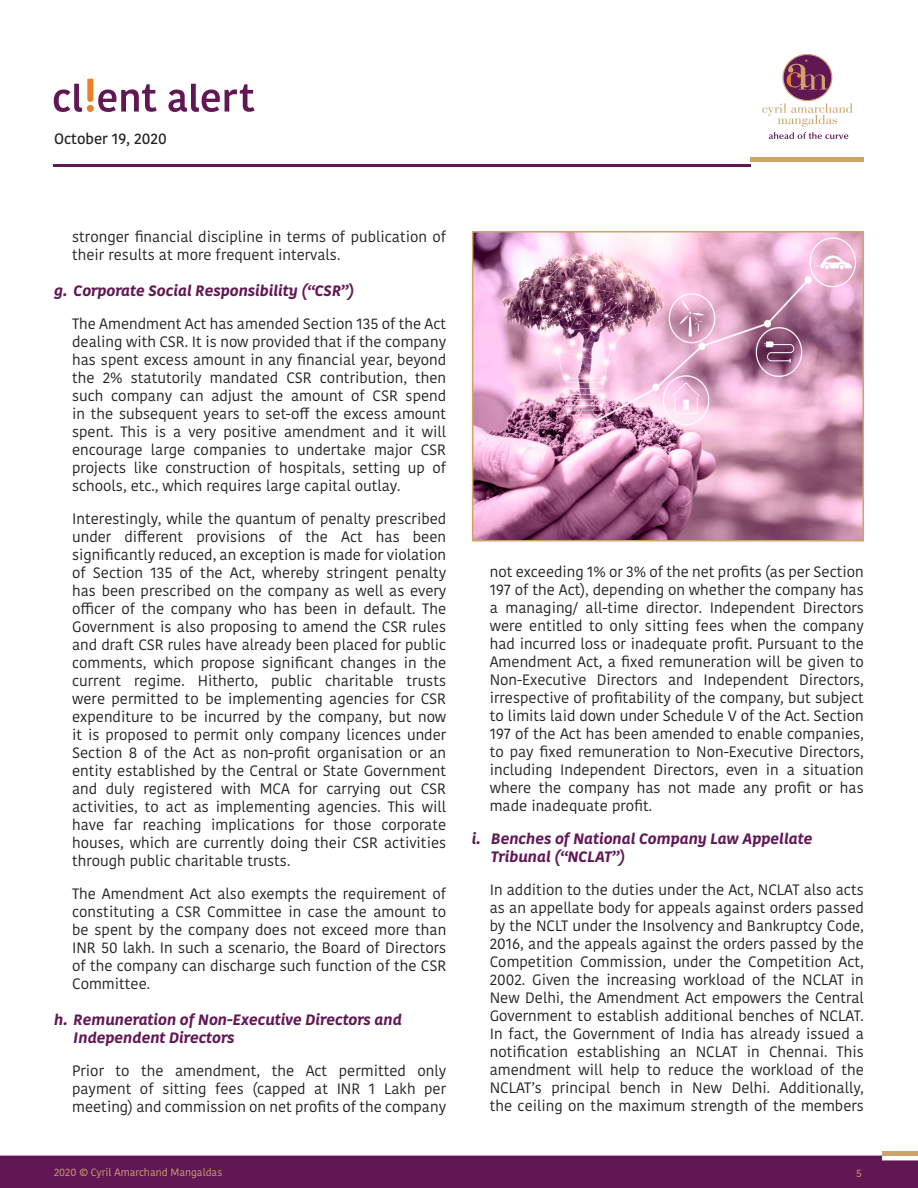
<style>
.page{position:relative;width:918px;height:1188px;background:#fff}
.page>*{position:absolute;margin:0;border:0;box-sizing:border-box;transform-origin:0 0}
.Paragraph_Style_1{font:15px/18px "Kohinoor";color:#231f20;text-align:justify}
.t1{font:italic 700 15px/18px "Kohinoor";color:#621755}
.t2{font:500 15px "Kohinoor";color:#231f20}
.t3{font:10.5px "Kohinoor";color:#cea46c}
.t4{font:10.5px "Kohinoor";color:#d1a66e}
.s1{font-weight:500}
</style>
<div class="page">
<div style="left:0;top:1156px;width:918px;height:32px;background:#621755"></div>
<div style="left:882px;top:1151px;width:36px;height:5px;background:#cea46c"></div>
<svg style="left:168px;top:84px;width:86px;height:28px"></svg>
<svg style="left:54px;top:79px;width:103px;height:33px"></svg>
<hr style="left:54px;top:164px;width:697px;height:3px;background:#621755">
<hr style="left:751px;top:158px;width:113px;height:4px;background:#cea46c">
<svg style="left:762px;top:54px;width:91px;height:85px"></svg>
<img style="left:475px;top:234px;width:386px;height:305px">
<div style="left:472px;top:231px;width:392px;height:311px;border:2px solid #cea46c"></div>
<p class="t2" style="left:54px;top:129px;width:114px">October 19, 2020</p>
<p class="Paragraph_Style_1" style="left:72px;top:228px;width:376px">stronger financial discipline in terms of publication of their results at more frequent intervals.</p>
<p class="t1" style="left:54px;top:282px;width:302px">g. Corporate Social Responsibility (“CSR”)</p>
<p class="Paragraph_Style_1" style="left:72px;top:315px;width:376px">The Amendment Act has amended Section 135 of the Act dealing with CSR. It is now provided that if the company has spent excess amount in any financial year, beyond the 2% statutorily mandated CSR contribution, then such company can adjust the amount of CSR spend in the subsequent years to set-off the excess amount spent. This is a very positive amendment and it will encourage large companies to undertake major CSR projects like construction of hospitals, setting up of schools, etc., which requires large capital outlay.</p>
<p class="Paragraph_Style_1" style="left:72px;top:510px;width:376px">Interestingly, while the quantum of penalty prescribed under different provisions of the Act has been significantly reduced, an exception is made for violation of Section 135 of the Act, whereby stringent penalty has been prescribed on the company as well as every officer of the company who has been in default. The Government is also proposing to amend the CSR rules and draft CSR rules have already been placed for public comments, which propose significant changes in the current regime. Hitherto, public charitable trusts were permitted to be implementing agencies for CSR expenditure to be incurred by the company, but now it is proposed to permit only company licences under Section 8 of the Act as non-profit organisation or an entity established by the Central or State Government and duly registered with MCA for carrying out CSR activities, to act as implementing agencies. This will have far reaching implications for those corporate houses, which are currently doing their CSR activities through public charitable trusts.</p>
<p class="Paragraph_Style_1" style="left:72px;top:885px;width:376px">The Amendment Act also exempts the requirement of constituting a CSR Committee in case the amount to be spent by the company does not exceed more than INR 50 lakh. In such a scenario, the Board of Directors of the company can discharge such function of the CSR Committee.</p>
<p class="t1" style="left:74px;top:1011px;width:330px;text-indent:-20px">h. Remuneration of Non-Executive Directors and<br>Independent Directors</p>
<p class="Paragraph_Style_1" style="left:72px;top:1062px;width:376px">Prior to the amendment, the Act permitted only payment of sitting fees (capped at INR 1 Lakh per meeting) and commission on net profits of the company</p>
<p class="Paragraph_Style_1" style="left:490px;top:563px;width:376px">not exceeding 1% or 3% of the net profits (as per Section 197 of the Act), depending on whether the company has a managing/ all-time director. Independent Directors were entitled to only sitting fees when the company had incurred loss or inadequate profit. Pursuant to the Amendment Act, a fixed remuneration will be given to Non-Executive Directors and Independent Directors, irrespective of profitability of the company, but subject to limits laid down under Schedule V of the Act. Section 197 of the Act has been amended to enable companies, to pay fixed remuneration to Non-Executive Directors, including Independent Directors, even in a situation where the company has not made any profit or has made inadequate profit.</p>
<p class="t1" style="left:491px;top:830px;width:323px;text-indent:-20px">i. Benches of National Company Law Appellate<br>Tribunal (“NCLAT”)</p>
<p class="Paragraph_Style_1" style="left:490px;top:881px;width:376px">In addition to the duties under the Act, NCLAT also acts as an appellate body for appeals against orders passed by the NCLT under the Insolvency and Bankruptcy Code, 2016, and the appeals against the orders passed by the Competition Commission, under the Competition Act, 2002. Given the increasing workload of the NCLAT in New Delhi, the Amendment Act empowers the Central Government to establish additional benches of NCLAT.<br>In fact, the Government of India has already issued a notification establishing an NCLAT in Chennai. This amendment will help to reduce the workload of the NCLAT’s principal bench in New Delhi. Additionally, the ceiling on the maximum strength of the members</p>
<p class="t3" style="left:54px;top:1166px;width:170px">2020 <span class="s1">©</span> Cyril Amarchand Mangaldas</p>
<p class="t4" style="left:856px;top:1167px;width:7px">5</p>
</div>
